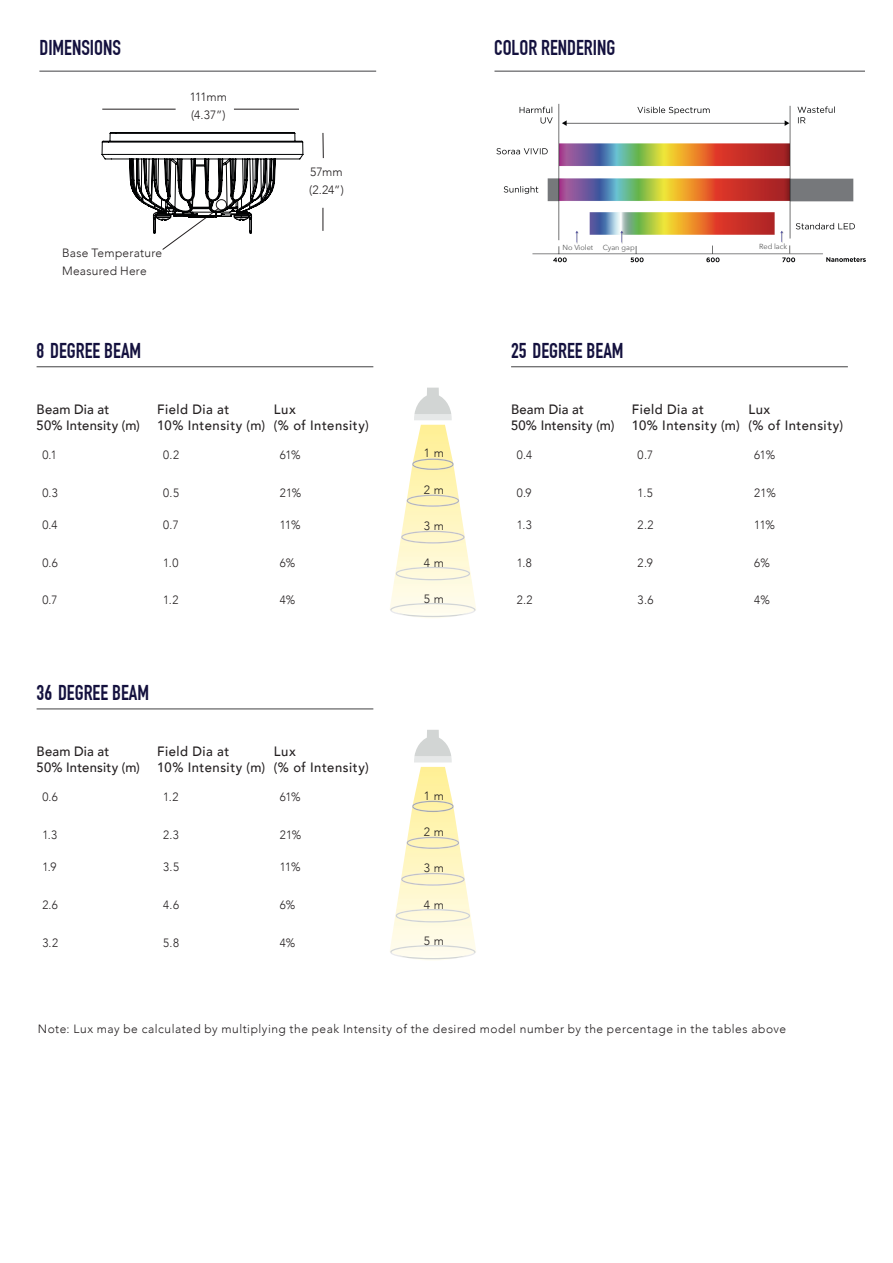
<style>
.page{position:relative;width:893px;height:1263px;background:#fff}
.page>*{position:absolute;margin:0;border:0;box-sizing:border-box;transform-origin:0 0}
.t1{font:700 21px "DIN Condensed";color:#14113e}
.t2{font:500 13.5px/16.2px "Avenir";letter-spacing:.035em;color:#231f20}
.t3{font:500 13.5px/16.2px "Avenir";letter-spacing:.015em;color:#231f20}
.t4{font:300 12px/18px "Avenir";letter-spacing:.04em;color:#231f20}
.t5{font:300 12px "Avenir";letter-spacing:.04em;color:#231f20;scale:.96 1}
.t6{font:300 12px/18px "Avenir";letter-spacing:.02em;color:#231f20}
.t7{font:7.35px "Avenir Next";color:#595a5a}
</style>
<div class="page">
<hr style="left:39px;top:71px;width:337px;height:1px;background:#414143">
<hr style="left:494px;top:71px;width:371px;height:1px;background:#414143">
<svg style="left:390px;top:388px;width:86px;height:229px"></svg>
<svg style="left:390px;top:730px;width:86px;height:229px"></svg>
<hr style="left:37px;top:366px;width:336px;height:1px;background:#414143">
<hr style="left:37px;top:708px;width:336px;height:1px;background:#414143">
<hr style="left:511px;top:366px;width:337px;height:1px;background:#414143">
<img style="left:497px;top:103px;width:369px;height:160px">
<img style="left:573px;top:228px;width:7px;height:16px">
<svg style="left:576px;top:231px;width:2px;height:11px"></svg>
<img style="left:618px;top:228px;width:7px;height:16px">
<svg style="left:621px;top:231px;width:2px;height:11px"></svg>
<img style="left:778px;top:228px;width:7px;height:16px">
<svg style="left:780px;top:231px;width:3px;height:11px"></svg>
<svg style="left:323px;top:133px;width:1px;height:25px"></svg>
<svg style="left:323px;top:208px;width:1px;height:23px"></svg>
<svg style="left:101px;top:70px;width:203px;height:298px"></svg>
<h1 class="t1" style="left:39px;top:36px;width:83px">DIMENSIONS</h1>
<h1 class="t1" style="left:494px;top:36px;width:123px">COLOR RENDERING</h1>
<p class="t4" style="left:190px;top:88px;width:39px">111mm (4.37”)</p>
<p class="t6" style="left:62px;top:244px;width:101px">Base Temperature<br>Measured Here</p>
<h1 class="t1" style="left:37px;top:338px;width:106px">8 DEGREE BEAM</h1>
<p class="t4" style="left:309px;top:163px;width:36px">57mm (2.24”)</p>
<p class="t3" style="left:37px;top:400px;width:105px">Beam Dia at<br>50% Intensity (m)</p>
<p class="t2" style="left:157px;top:400px;width:110px">Field Dia at<br>10% Intensity (m)</p>
<p class="t2" style="left:274px;top:400px;width:96px">Lux<br>(% of Intensity)</p>
<p class="t5" style="left:42px;top:448px;width:16px">0.1</p>
<p class="t5" style="left:163px;top:448px;width:18px">0.2</p>
<p class="t5" style="left:280px;top:448px;width:23px">61%</p>
<p class="t5" style="left:42px;top:486px;width:18px">0.3</p>
<p class="t5" style="left:163px;top:486px;width:18px">0.5</p>
<p class="t5" style="left:280px;top:486px;width:24px">21%</p>
<p class="t5" style="left:42px;top:517px;width:17px">0.4</p>
<p class="t5" style="left:163px;top:517px;width:18px">0.7</p>
<p class="t5" style="left:280px;top:517px;width:23px">11%</p>
<p class="t5" style="left:42px;top:555px;width:18px">0.6</p>
<p class="t5" style="left:163px;top:555px;width:17px">1.0</p>
<p class="t5" style="left:280px;top:555px;width:18px">6%</p>
<p class="t5" style="left:42px;top:593px;width:17px">0.7</p>
<p class="t5" style="left:163px;top:593px;width:18px">1.2</p>
<p class="t5" style="left:280px;top:593px;width:18px">4%</p>
<h1 class="t1" style="left:37px;top:680px;width:114px">36 DEGREE BEAM</h1>
<p class="t3" style="left:37px;top:742px;width:105px">Beam Dia at<br>50% Intensity (m)</p>
<p class="t2" style="left:157px;top:742px;width:110px">Field Dia at<br>10% Intensity (m)</p>
<p class="t2" style="left:274px;top:742px;width:96px">Lux<br>(% of Intensity)</p>
<p class="t5" style="left:42px;top:790px;width:18px">0.6</p>
<p class="t5" style="left:163px;top:790px;width:18px">1.2</p>
<p class="t5" style="left:280px;top:790px;width:23px">61%</p>
<p class="t5" style="left:42px;top:828px;width:17px">1.3</p>
<p class="t5" style="left:163px;top:828px;width:18px">2.3</p>
<p class="t5" style="left:280px;top:828px;width:24px">21%</p>
<p class="t5" style="left:42px;top:860px;width:16px">1.9</p>
<p class="t5" style="left:163px;top:860px;width:18px">3.5</p>
<p class="t5" style="left:280px;top:860px;width:23px">11%</p>
<p class="t5" style="left:42px;top:897px;width:18px">2.6</p>
<p class="t5" style="left:163px;top:897px;width:18px">4.6</p>
<p class="t5" style="left:280px;top:897px;width:18px">6%</p>
<p class="t5" style="left:42px;top:935px;width:18px">3.2</p>
<p class="t5" style="left:163px;top:935px;width:18px">5.8</p>
<p class="t5" style="left:280px;top:935px;width:18px">4%</p>
<p class="t4" style="left:424px;top:444px;width:22px">1 m</p>
<p class="t4" style="left:424px;top:481px;width:22px">2 m</p>
<p class="t4" style="left:424px;top:517px;width:22px">3 m</p>
<p class="t4" style="left:424px;top:553px;width:22px">4 m</p>
<p class="t4" style="left:424px;top:590px;width:22px">5 m</p>
<p class="t4" style="left:424px;top:786px;width:22px">1 m</p>
<p class="t4" style="left:424px;top:823px;width:22px">2 m</p>
<p class="t4" style="left:424px;top:859px;width:22px">3 m</p>
<p class="t4" style="left:424px;top:895px;width:22px">4 m</p>
<p class="t4" style="left:424px;top:932px;width:22px">5 m</p>
<p class="t7" style="left:563px;top:241px;width:32px">No Violet</p>
<p class="t7" style="left:603px;top:241px;width:33px">Cyan gap</p>
<p class="t7" style="left:759px;top:241px;width:30px">Red lack</p>
<h1 class="t1" style="left:511px;top:338px;width:114px">25 DEGREE BEAM</h1>
<p class="t3" style="left:511px;top:400px;width:105px">Beam Dia at<br>50% Intensity (m)</p>
<p class="t2" style="left:632px;top:400px;width:110px">Field Dia at<br>10% Intensity (m)</p>
<p class="t2" style="left:748px;top:400px;width:96px">Lux<br>(% of Intensity)</p>
<p class="t5" style="left:517px;top:448px;width:17px">0.4</p>
<p class="t5" style="left:638px;top:448px;width:18px">0.7</p>
<p class="t5" style="left:754px;top:448px;width:23px">61%</p>
<p class="t5" style="left:517px;top:486px;width:17px">0.9</p>
<p class="t5" style="left:638px;top:486px;width:18px">1.5</p>
<p class="t5" style="left:754px;top:486px;width:24px">21%</p>
<p class="t5" style="left:517px;top:517px;width:17px">1.3</p>
<p class="t5" style="left:638px;top:517px;width:18px">2.2</p>
<p class="t5" style="left:754px;top:517px;width:23px">11%</p>
<p class="t5" style="left:517px;top:555px;width:17px">1.8</p>
<p class="t5" style="left:638px;top:555px;width:17px">2.9</p>
<p class="t5" style="left:754px;top:555px;width:18px">6%</p>
<p class="t5" style="left:517px;top:593px;width:18px">2.2</p>
<p class="t5" style="left:638px;top:593px;width:18px">3.6</p>
<p class="t5" style="left:754px;top:593px;width:18px">4%</p>
<p class="t4" style="left:38px;top:1020px;width:750px">Note: Lux may be calculated by multiplying the peak Intensity of the desired model number by the percentage in the tables above</p>
</div>
